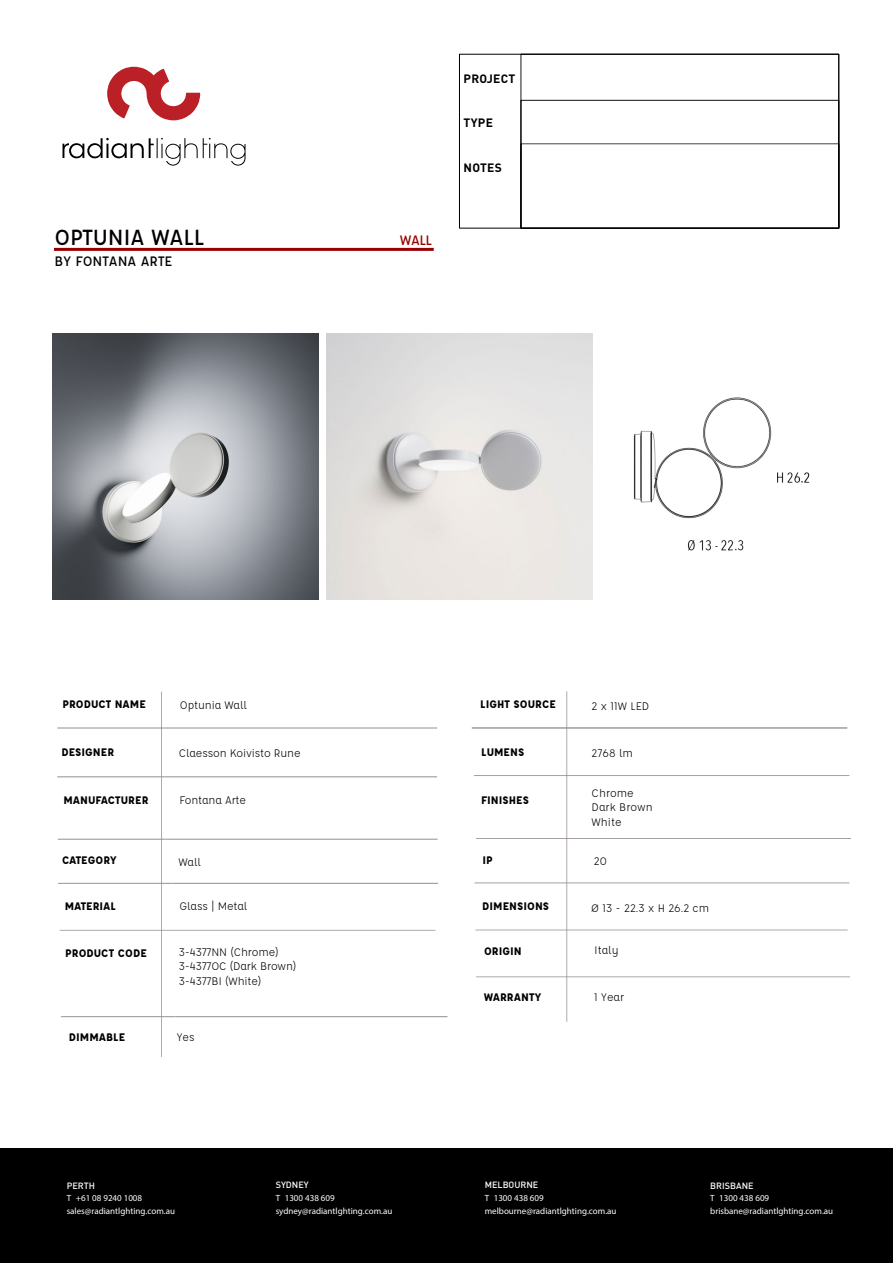
<style>
.page{position:relative;width:893px;height:1263px;background:#fff}
.page>*{position:absolute;margin:0;border:0;box-sizing:border-box;transform-origin:0 0}
.t1{font:500 24px "Affogato";letter-spacing:-.01em;color:#000}
.t2{font:500 15px "Affogato";color:#000}
.t3{font:500 15px "Affogato";color:#970000}
.t4{font:12px/14.4px "Affogato";letter-spacing:-.01em;color:#000}
.t5{font:700 12px "Affogato";color:#000}
.t6{font:700 12px "DIN Pro";letter-spacing:.02em;color:#000}
.t7{font:9px/12.8px "DIN Pro";color:#fff}
.t8{font:500 9px "DIN Pro";color:#fff}
</style>
<div class="page">
<hr style="left:160px;top:692px;width:3px;height:365px;background:#958e8d">
<hr style="left:57px;top:728px;width:108px;height:1px;background:#958e8d">
<hr style="left:165px;top:728px;width:272px;height:1px;background:#958e8d">
<hr style="left:57px;top:776px;width:108px;height:1px;background:#958e8d">
<hr style="left:165px;top:776px;width:272px;height:1px;background:#958e8d">
<hr style="left:58px;top:839px;width:107px;height:1px;background:#958e8d">
<hr style="left:165px;top:839px;width:273px;height:1px;background:#958e8d">
<hr style="left:58px;top:883px;width:115px;height:1px;background:#958e8d">
<hr style="left:173px;top:883px;width:265px;height:1px;background:#958e8d">
<hr style="left:60px;top:929px;width:376px;height:2px;background:#958e8d">
<svg style="left:107px;top:67px;width:93px;height:53px"></svg>
<svg style="left:63px;top:138px;width:183px;height:28px"></svg>
<hr style="left:54px;top:248px;width:380px;height:3px;background:#960000">
<hr style="left:566px;top:691px;width:2px;height:331px;background:#958e8d">
<hr style="left:475px;top:929px;width:373px;height:2px;background:#958e8d">
<div style="left:0;top:1148px;width:893px;height:115px;background:#000"></div>
<div style="left:521px;top:54px;width:318px;height:174px;border:1px solid #000"></div>
<hr style="left:474px;top:882px;width:375px;height:1px;background:#958e8d">
<hr style="left:476px;top:976px;width:374px;height:1px;background:#958e8d">
<hr style="left:472px;top:727px;width:375px;height:1px;background:#958e8d">
<hr style="left:476px;top:838px;width:375px;height:1px;background:#958e8d">
<hr style="left:474px;top:775px;width:375px;height:1px;background:#958e8d">
<img style="left:52px;top:333px;width:266px;height:267px">
<img style="left:327px;top:333px;width:266px;height:267px">
<img style="left:633px;top:397px;width:177px;height:154px">
<hr style="left:61px;top:1016px;width:114px;height:1px;background:#958e8d">
<hr style="left:175px;top:1016px;width:272px;height:1px;background:#958e8d">
<h1 class="t1" style="left:54px;top:222px;width:152px">OPTUNIA WALL</h1>
<p class="t3" style="left:400px;top:231px;width:34px">WALL</p>
<p class="t2" style="left:55px;top:251px;width:120px">BY FONTANA ARTE</p>
<p class="t6" style="left:464px;top:68px;width:53px">PROJECT</p>
<p class="t6" style="left:464px;top:113px;width:31px">TYPE</p>
<p class="t6" style="left:464px;top:158px;width:40px">NOTES</p>
<p class="t5" style="left:63px;top:697px;width:85px">PRODUCT NAME</p>
<p class="t4" style="left:180px;top:698px;width:69px">Optunia Wall</p>
<p class="t5" style="left:61px;top:744px;width:54px">DESIGNER</p>
<p class="t4" style="left:179px;top:745px;width:123px">Claesson Koivisto Rune</p>
<p class="t5" style="left:64px;top:792px;width:86px">MANUFACTURER</p>
<p class="t4" style="left:179px;top:793px;width:68px">Fontana Arte</p>
<p class="t5" style="left:480px;top:696px;width:77px">LIGHT SOURCE</p>
<p class="t4" style="left:592px;top:699px;width:59px">2 x 11W LED</p>
<p class="t5" style="left:481px;top:744px;width:45px">LUMENS</p>
<p class="t4" style="left:592px;top:746px;width:43px">2768 lm</p>
<p class="t5" style="left:481px;top:792px;width:49px">FINISHES</p>
<p class="t4" style="left:592px;top:786px;width:63px">Chrome<br>Dark Brown<br>White</p>
<p class="t5" style="left:62px;top:852px;width:56px">CATEGORY</p>
<p class="t4" style="left:178px;top:854px;width:24px">Wall</p>
<p class="t5" style="left:65px;top:899px;width:53px">MATERIAL</p>
<p class="t4" style="left:179px;top:899px;width:70px">Glass | Metal</p>
<p class="t5" style="left:482px;top:853px;width:12px">IP</p>
<p class="t4" style="left:594px;top:853px;width:15px">20</p>
<p class="t5" style="left:482px;top:898px;width:68px">DIMENSIONS</p>
<p class="t4" style="left:591px;top:901px;width:120px">Ø 13 - 22.3 x H 26.2 cm</p>
<p class="t5" style="left:65px;top:946px;width:83px">PRODUCT CODE</p>
<p class="t4" style="left:179px;top:945px;width:119px">3-4377NN (Chrome)<br>3-4377OC (Dark Brown)<br>3-4377BI (White)</p>
<p class="t5" style="left:484px;top:943px;width:39px">ORIGIN</p>
<p class="t4" style="left:594px;top:943px;width:26px">Italy</p>
<p class="t5" style="left:484px;top:990px;width:59px">WARRANTY</p>
<p class="t4" style="left:594px;top:990px;width:32px">1 Year</p>
<p class="t5" style="left:69px;top:1029px;width:58px">DIMMABLE</p>
<p class="t4" style="left:177px;top:1029px;width:19px">Yes</p>
<p class="t8" style="left:67px;top:1178px;width:30px">PERTH</p>
<p class="t7" style="left:67px;top:1191px;width:110px;line-height:13.4px">T +61 08 9240 1008 sales@radiantlghting.com.au</p>
<p class="t8" style="left:276px;top:1178px;width:35px">SYDNEY</p>
<p class="t7" style="left:276px;top:1192px;width:118px">T 1300 438 609 sydney@radiantlghting.com.au</p>
<p class="t8" style="left:485px;top:1178px;width:55px">MELBOURNE</p>
<p class="t7" style="left:485px;top:1192px;width:133px">T 1300 438 609 melbourne@radiantlghting.com.au</p>
<p class="t8" style="left:710px;top:1178px;width:45px">BRISBANE</p>
<p class="t7" style="left:710px;top:1192px;width:124px">T 1300 438 609 brisbane@radiantlghting.com.au</p>
</div>
